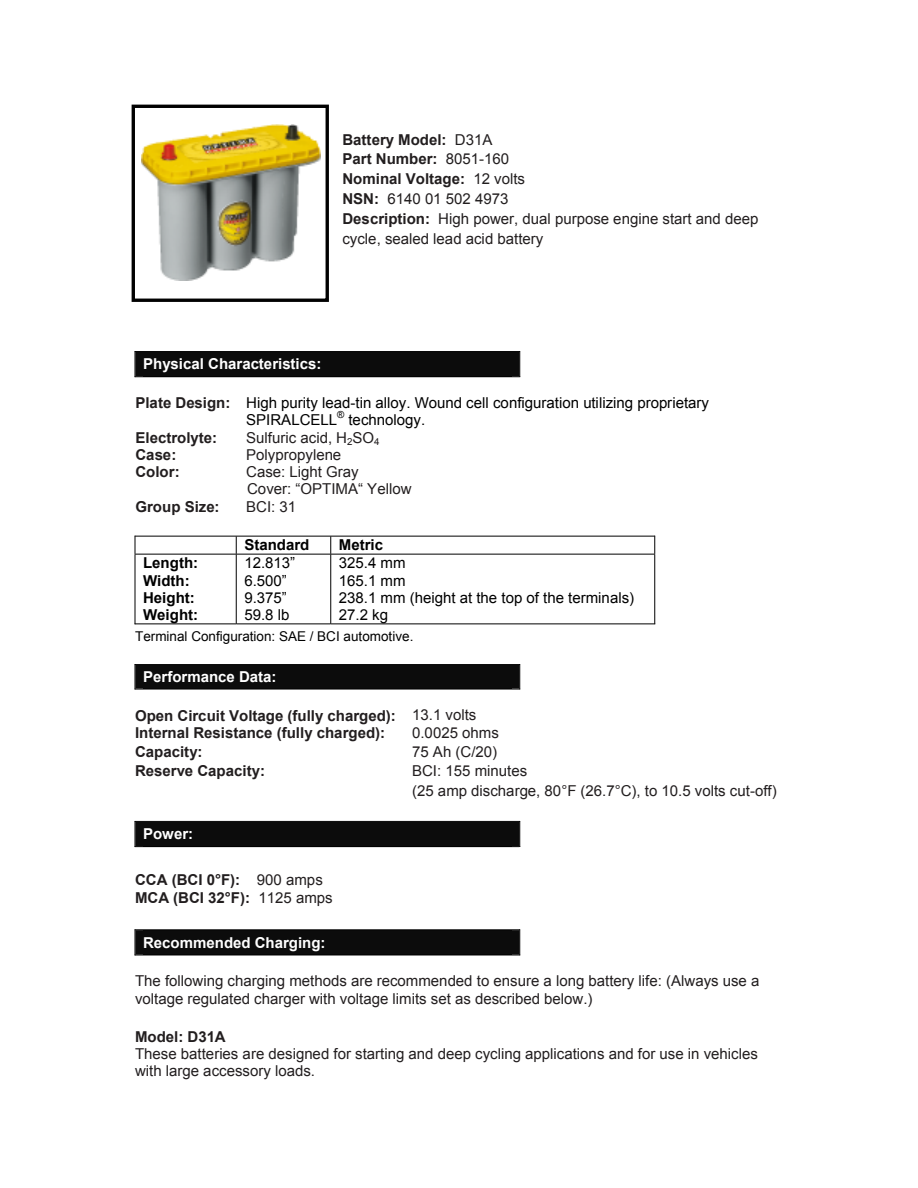
<style>
.page{position:relative;width:918px;height:1188px;background:#fff}
.page>*{position:absolute;margin:0;border:0;box-sizing:border-box;transform-origin:0 0}
.t1{font:15px/20px "Arial";color:#221e1f}
.t2{font:700 15px/17.2px "Arial";color:#221e1f}
.t3{font:15px/17.2px "Arial";color:#000}
.t4{font:700 15px "Arial";color:#fff}
.t5{font:700 15px/17.2px "Arial";color:#000}
.t6{font:13.5px "Arial";color:#000}
.t7{font:9.75px "Arial";color:#000}
.s1{font-weight:700}
.s2{font-weight:700;color:#221e1f}
.s3{font-weight:400}
</style>
<div class="page">
<div style="left:132px;top:105px;width:197px;height:197px;border:3px solid #010101"></div>
<div style="left:135px;top:351px;width:385px;height:26px;background:#0c0c0c"></div>
<hr style="left:135px;top:536px;width:520px;height:1px;background:#000">
<svg style="left:135px;top:536px;width:1px;height:18px"></svg>
<svg style="left:236px;top:536px;width:1px;height:18px"></svg>
<svg style="left:330px;top:536px;width:1px;height:18px"></svg>
<svg style="left:654px;top:536px;width:1px;height:18px"></svg>
<hr style="left:135px;top:554px;width:520px;height:1px;background:#000">
<hr style="left:135px;top:554px;width:1px;height:70px;background:#000">
<hr style="left:135px;top:624px;width:101px;height:1px;background:#000">
<hr style="left:236px;top:554px;width:1px;height:70px;background:#000">
<hr style="left:237px;top:624px;width:93px;height:1px;background:#000">
<hr style="left:330px;top:554px;width:1px;height:70px;background:#000">
<hr style="left:331px;top:624px;width:323px;height:1px;background:#000">
<hr style="left:654px;top:554px;width:1px;height:70px;background:#000">
<div style="left:135px;top:664px;width:385px;height:26px;background:#0c0c0c"></div>
<div style="left:135px;top:821px;width:385px;height:26px;background:#0c0c0c"></div>
<svg style="left:135px;top:929px;width:385px;height:27px;background:#121212"></svg>
<img style="left:141px;top:124px;width:180px;height:156px">
<p class="t1" style="left:342px;top:129px;width:417px"><span class="s1">Battery Model:</span> D31A<br><span class="s1">Part Number:</span> 8051-160<br><span class="s1">Nominal Voltage:</span> 12 volts<br><span class="s1">NSN:</span> 6140 01 502 4973<br><span class="s1">Description:</span> High power, dual purpose engine start and deep cycle, sealed lead acid battery</p>
<p class="t4" style="left:143px;top:356px;width:180px">Physical Characteristics:</p>
<p class="t3" style="left:246px;top:394px;width:464px;text-indent:-111px"><span class="s2">Plate Design:</span> High purity lead-tin alloy. Wound cell configuration utilizing proprietary<br>SPIRALCELL</p>
<p class="t7" style="left:337px;top:409px;width:9px">®</p>
<p class="t3" style="left:348px;top:412px;width:78px">technology.</p>
<p class="t2" style="left:135px;top:429px;width:83px">Electrolyte:</p>
<p class="t1" style="left:246px;top:427px;width:135px">Sulfuric acid, H<sub>2</sub>SO<sub>4</sub></p>
<p class="t2" style="left:135px;top:446px;width:42px">Case:</p>
<p class="t1" style="left:246px;top:445px;width:97px">Polypropylene</p>
<p class="t2" style="left:135px;top:463px;width:46px">Color:</p>
<p class="t1" style="left:246px;top:463px;width:167px;line-height:17.2px">Case: Light Gray<br>Cover: “OPTIMA“ Yellow</p>
<p class="t2" style="left:135px;top:498px;width:86px">Group Size:</p>
<p class="t1" style="left:246px;top:496px;width:52px">BCI: 31</p>
<p class="t5" style="left:244px;top:537px;width:67px">Standard</p>
<p class="t5" style="left:339px;top:537px;width:46px">Metric</p>
<p class="t5" style="left:143px;top:555px;width:57px">Length:<br>Width:<br>Height:<br>Weight:</p>
<p class="t3" style="left:244px;top:554px;width:52px">12.813”<br>6.500”<br>9.375”<br>59.8 lb</p>
<p class="t3" style="left:339px;top:554px;width:297px">325.4 mm<br>165.1 mm<br>238.1 mm (height at the top of the terminals)<br>27.2 kg</p>
<p class="t6" style="left:135px;top:629px;width:280px">Terminal Configuration: SAE / BCI automotive.</p>
<p class="t4" style="left:143px;top:669px;width:135px">Performance Data:</p>
<p class="t2" style="left:135px;top:707px;width:343px">Open Circuit Voltage (fully charged): <span class="s3">13.1 volts<br></span>Internal Resistance (fully charged):</p>
<p class="t1" style="left:412px;top:722px;width:88px">0.0025 ohms</p>
<p class="t2" style="left:135px;top:743px;width:69px">Capacity:</p>
<p class="t1" style="left:412px;top:742px;width:87px">75 Ah (C/20)</p>
<p class="t2" style="left:135px;top:762px;width:132px">Reserve Capacity:</p>
<p class="t1" style="left:412px;top:761px;width:366px">BCI: 155 minutes<br>(25 amp discharge, 80°F (26.7°C), to 10.5 volts cut-off)</p>
<p class="t4" style="left:143px;top:826px;width:52px">Power:</p>
<p class="t2" style="left:135px;top:871px;width:199px">CCA (BCI 0°F): <span class="s3">900 amps<br></span>MCA (BCI 32°F): <span class="s3">1125 amps</span></p>
<p class="t4" style="left:143px;top:934px;width:184px">Recommended Charging:</p>
<p class="t1" style="left:135px;top:973px;width:626px;line-height:17.2px">The following charging methods are recommended to ensure a long battery life: (Always use a voltage regulated charger with voltage limits set as described below.)</p>
<p class="t2" style="left:135px;top:1028px;width:92px">Model: D31A</p>
<p class="t1" style="left:135px;top:1045px;width:624px;line-height:17.2px">These batteries are designed for starting and deep cycling applications and for use in vehicles with large accessory loads.</p>
</div>
